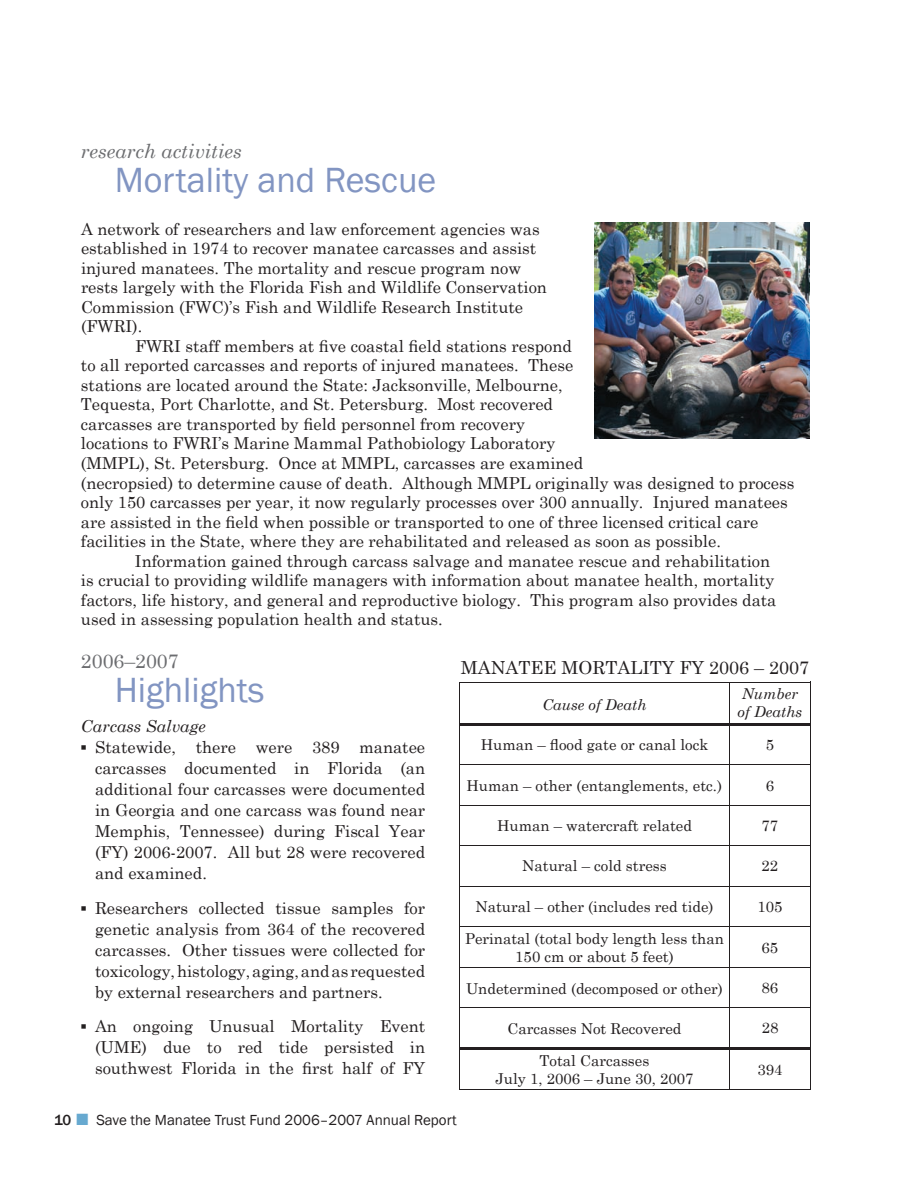
<style>
.page{position:relative;width:918px;height:1188px;background:#fff}
.page>*{position:absolute;margin:0;border:0;box-sizing:border-box;transform-origin:0 0}
.t1{font:36px "Franklin Gothic";color:#8295c2}
.t2{font:italic 19.5px "Century Schoolbook";color:#6c6d70}
.t3{font:19.5px "Century Schoolbook";color:#6c6d70}
.t4{font:18px "Century Schoolbook";color:#231f20}
.t5{font:16.5px/19.5px "Century Schoolbook";color:#231f20}
.t6{font:italic 16.5px "Century Schoolbook";color:#231f20}
.t7{font:15px/18px "Century Schoolbook";color:#231f20;text-align:center}
.t8{font:15px "Franklin Gothic";color:#231f20}
.t9{font:italic 15px/18px "Century Schoolbook";color:#231f20}
.s1{font-weight:500}
.s2{font-family:"Century Schoolbook";font-size:24px;color:#67a9d0}
</style>
<div class="page">
<img style="left:594px;top:223px;width:216px;height:216px">
<hr style="left:459px;top:682px;width:1px;height:408px;background:#231f20">
<hr style="left:460px;top:723px;width:350px;height:3px;background:#231f20">
<hr style="left:460px;top:927px;width:350px;height:1px;background:#231f20">
<hr style="left:729px;top:682px;width:1px;height:408px;background:#231f20">
<hr style="left:810px;top:682px;width:1px;height:408px;background:#231f20">
<hr style="left:460px;top:764px;width:350px;height:1px;background:#231f20">
<hr style="left:460px;top:805px;width:350px;height:1px;background:#231f20">
<hr style="left:460px;top:886px;width:350px;height:1px;background:#231f20">
<hr style="left:460px;top:845px;width:351px;height:1px;background:#231f20">
<hr style="left:460px;top:967px;width:350px;height:1px;background:#231f20">
<hr style="left:459px;top:682px;width:351px;height:1px;background:#231f20">
<hr style="left:460px;top:1007px;width:350px;height:1px;background:#231f20">
<hr style="left:459px;top:1047px;width:351px;height:2px;background:#231f20">
<hr style="left:459px;top:1089px;width:351px;height:1px;background:#231f20">
<p class="t2" style="left:81px;top:139px;width:162px">research activities</p>
<h1 class="t1" style="left:115px;top:159px;width:323px">Mortality and Rescue</h1>
<p class="t5" style="left:81px;top:219px;width:468px">A network of researchers and law enforcement agencies was established in 1974 to recover manatee carcasses and assist injured manatees. The mortality and rescue program now rests largely with the Florida Fish and Wildlife Conservation Commission (FWC)’s Fish and Wildlife Research Institute (FWRI).</p>
<p class="t5" style="left:81px;top:336px;width:715px;text-indent:54px">FWRI staff members at five coastal field stations respond<br>to all reported carcasses and reports of injured manatees. These<br>stations are located around the State: Jacksonville, Melbourne,<br>Tequesta, Port Charlotte, and St. Petersburg. Most recovered<br>carcasses are transported by field personnel from recovery<br>locations to FWRI’s Marine Mammal Pathobiology Laboratory<br>(MMPL), St. Petersburg. Once at MMPL, carcasses are examined<br>(necropsied) to determine cause of death. Although MMPL originally was designed to process only 150 carcasses per year, it now regularly processes over 300 annually. Injured manatees are assisted in the field when possible or transported to one of three licensed critical care facilities in the State, where they are rehabilitated and released as soon as possible.</p>
<p class="t5" style="left:81px;top:550px;width:697px;text-indent:54px">Information gained through carcass salvage and manatee rescue and rehabilitation is crucial to providing wildlife managers with information about manatee health, mortality factors, life history, and general and reproductive biology. This program also provides data used in assessing population health and status.</p>
<p class="t3" style="left:81px;top:649px;width:99px">2006–2007</p>
<h1 class="t1" style="left:115px;top:669px;width:151px">Highlights</h1>
<p class="t6" style="left:81px;top:716px;width:126px">Carcass Salvage</p>
<p class="t5" style="left:95px;top:736px;width:332px;line-height:21px;text-align:justify;text-indent:-14px">▪ Statewide, there were 389 manatee carcasses documented in Florida (an additional four carcasses were documented in Georgia and one carcass was found near Memphis, Tennessee) during Fiscal Year (FY) 2006-2007. All but 28 were recovered and examined.</p>
<p class="t5" style="left:95px;top:897px;width:332px;line-height:21px;text-align:justify;text-indent:-14px">▪ Researchers collected tissue samples for genetic analysis from 364 of the recovered carcasses. Other tissues were collected for toxicology, histology, aging, and as requested by external researchers and partners.</p>
<p class="t5" style="left:95px;top:1015px;width:332px;line-height:21px;text-align:justify;text-indent:-14px">▪ An ongoing Unusual Mortality Event (UME) due to red tide persisted in southwest Florida in the first half of FY</p>
<p class="t4" style="left:461px;top:656px;width:350px">MANATEE MORTALITY FY 2006 – 2007</p>
<p class="t9" style="left:542px;top:695px;width:106px">Cause of Death</p>
<p class="t7" style="left:481px;top:736px;width:229px">Human – flood gate or canal lock</p>
<p class="t7" style="left:466px;top:776px;width:257px">Human – other (entanglements, etc.)</p>
<p class="t7" style="left:497px;top:816px;width:197px">Human – watercraft related</p>
<p class="t7" style="left:522px;top:857px;width:146px">Natural – cold stress</p>
<p class="t7" style="left:475px;top:898px;width:240px">Natural – other (includes red tide)</p>
<p class="t7" style="left:465px;top:929px;width:260px">Perinatal (total body length less than<br>150 cm or about 5 feet)</p>
<p class="t9" style="left:738px;top:684px;width:66px">Number of Deaths</p>
<p class="t7" style="left:766px;top:736px;width:10px">5</p>
<p class="t7" style="left:766px;top:776px;width:10px">6</p>
<p class="t7" style="left:762px;top:816px;width:18px">77</p>
<p class="t7" style="left:762px;top:856px;width:18px">22</p>
<p class="t7" style="left:757px;top:898px;width:27px">105</p>
<p class="t7" style="left:762px;top:938px;width:18px">65</p>
<p class="t7" style="left:466px;top:979px;width:258px">Undetermined (decomposed or other)</p>
<p class="t7" style="left:762px;top:978px;width:18px">86</p>
<p class="t7" style="left:508px;top:1019px;width:175px">Carcasses Not Recovered</p>
<p class="t7" style="left:762px;top:1018px;width:18px">28</p>
<p class="t7" style="left:757px;top:1060px;width:27px">394</p>
<p class="t7" style="left:496px;top:1052px;width:199px">Total Carcasses<br>July 1, 2006 – June 30, 2007</p>
<p class="t8" style="left:54px;top:1112px;width:404px"><span class="s1">10</span> <span class="s2">■</span> Save the Manatee Trust Fund 2006–2007 Annual Report</p>
</div>
